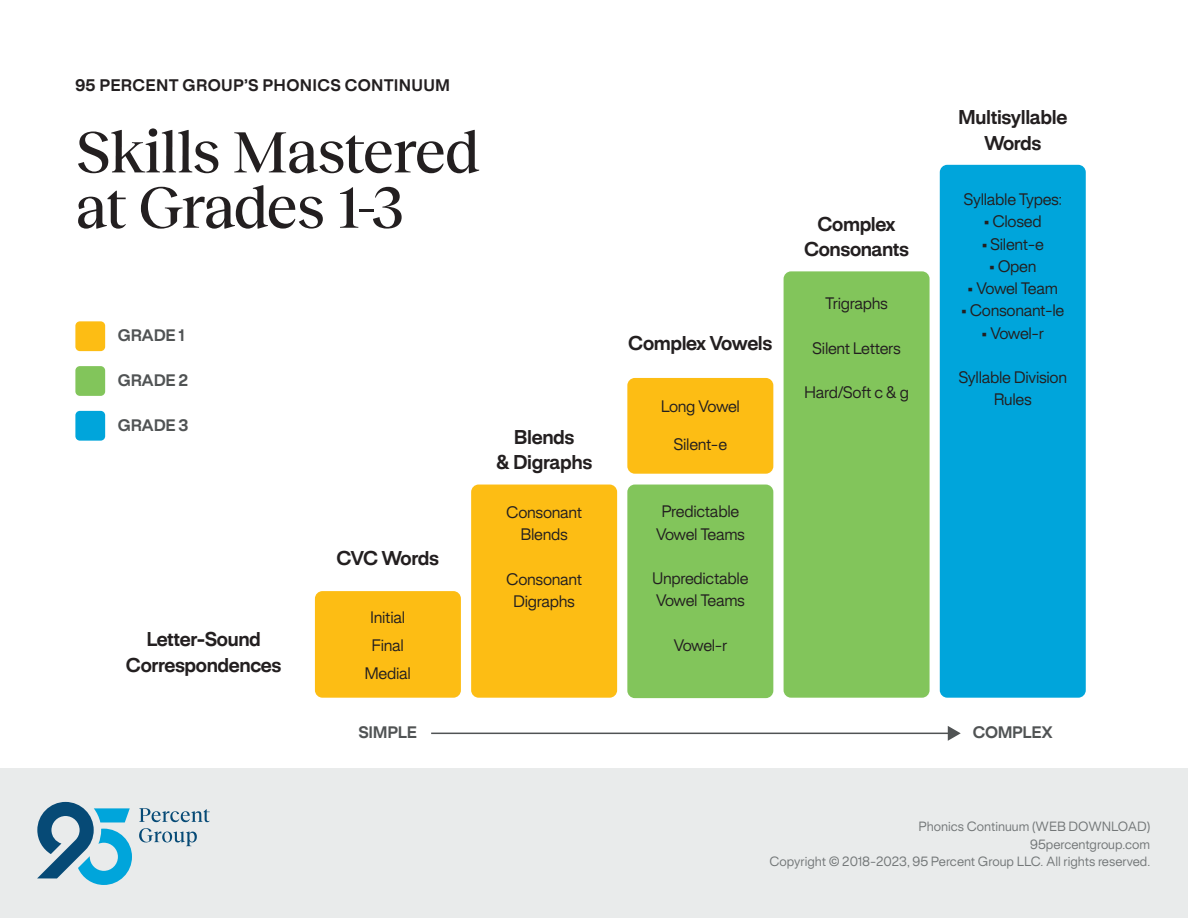
<style>
.page{position:relative;width:1188px;height:918px;background:#fff}
.page>*{position:absolute;margin:0;border:0;box-sizing:border-box;transform-origin:0 0}
.t1{font:500 60px/55.3px "Reckless Neue";letter-spacing:-.025em;color:#231f20}
.t2{font:700 17.85px/25.2px "Rules";letter-spacing:-.02em;color:#231f20;text-align:center}
.t3{font:700 17.85px "Rules";letter-spacing:-.045em;color:#231f20}
.t4{font:700 15px "Rules";letter-spacing:.02em;color:#231f20}
.t5{font:14.85px/22.2px "Rules";letter-spacing:-.02em;color:#231f20;text-align:center}
.t6{font:700 14.85px "Rules";letter-spacing:-.02em;color:#505354}
.t7{font:12px/17.4px "Rules";color:#737778;text-align:right}
</style>
<div class="page">
<div style="left:0;top:769px;width:1188px;height:149px;background:#e9ebeb"></div>
<div style="left:627px;top:378px;width:146px;height:96px;background:#fdbd14;border-radius:8px"></div>
<div style="left:627px;top:485px;width:146px;height:213px;background:#82c55b;border-radius:8px"></div>
<div style="left:471px;top:485px;width:146px;height:213px;background:#fdbd14;border-radius:8px"></div>
<div style="left:940px;top:165px;width:146px;height:533px;background:#00a5db;border-radius:8px"></div>
<div style="left:315px;top:591px;width:146px;height:107px;background:#fdbd14;border-radius:8px"></div>
<div style="left:784px;top:271px;width:146px;height:427px;background:#82c55b;border-radius:8px"></div>
<hr style="left:431px;top:733px;width:519px;height:1px;background:#505354">
<svg style="left:948px;top:726px;width:13px;height:15px"></svg>
<svg style="left:37px;top:802px;width:95px;height:83px"></svg>
<svg style="left:139px;top:808px;width:71px;height:14px"></svg>
<svg style="left:139px;top:828px;width:58px;height:18px"></svg>
<div style="left:75px;top:321px;width:30px;height:30px;background:#fdbd14;border-radius:5px"></div>
<div style="left:75px;top:366px;width:30px;height:30px;background:#82c55b;border-radius:5px"></div>
<div style="left:75px;top:411px;width:30px;height:30px;background:#00a5db;border-radius:5px"></div>
<p class="t4" style="left:75px;top:72px;width:376px">95 PERCENT GROUP’S PHONICS CONTINUUM</p>
<h1 class="t1" style="left:75px;top:120px;width:405px">Skills Mastered at Grades 1-3</h1>
<p class="t6" style="left:118px;top:322px;width:68px">GRADE 1</p>
<p class="t6" style="left:118px;top:367px;width:72px">GRADE 2</p>
<p class="t6" style="left:118px;top:412px;width:72px">GRADE 3</p>
<p class="t2" style="left:126px;top:625px;width:157px">Letter-Sound<br>Correspondences</p>
<p class="t3" style="left:336px;top:542px;width:104px">CVC Words</p>
<p class="t5" style="left:365px;top:601px;width:48px;line-height:28.2px">Initial<br>Final<br>Medial</p>
<p class="t2" style="left:496px;top:423px;width:98px">Blends<br>&amp; Digraphs</p>
<p class="t5" style="left:506px;top:499px;width:78px">Consonant<br>Blends</p>
<p class="t5" style="left:506px;top:566px;width:78px">Consonant<br>Digraphs</p>
<p class="t2" style="left:628px;top:329px;width:146px">Complex Vowels</p>
<p class="t5" style="left:661px;top:393px;width:81px">Long Vowel</p>
<p class="t5" style="left:674px;top:431px;width:55px">Silent-e</p>
<p class="t5" style="left:656px;top:499px;width:91px">Predictable<br>Vowel Teams</p>
<p class="t5" style="left:652px;top:565px;width:98px;text-align:left">Unpredictable<br>Vowel Teams</p>
<p class="t5" style="left:673px;top:632px;width:55px">Vowel-r</p>
<p class="t2" style="left:804px;top:210px;width:107px">Complex<br>Consonants</p>
<p class="t5" style="left:825px;top:291px;width:64px">Trigraphs</p>
<p class="t5" style="left:812px;top:335px;width:90px">Silent Letters</p>
<p class="t5" style="left:804px;top:380px;width:106px">Hard/Soft c &amp; g</p>
<p class="t2" style="left:958px;top:103px;width:111px">Multisyllable<br>Words</p>
<p class="t5" style="left:964px;top:186px;width:100px">Syllable Types:</p>
<p class="t5" style="left:984px;top:209px;width:59px">• Closed</p>
<p class="t5" style="left:982px;top:231px;width:64px">• Silent-e</p>
<p class="t5" style="left:989px;top:253px;width:49px">• Open</p>
<p class="t5" style="left:968px;top:275px;width:92px">• Vowel Team</p>
<p class="t5" style="left:961px;top:298px;width:105px">• Consonant-le</p>
<p class="t5" style="left:982px;top:320px;width:64px">• Vowel-r</p>
<p class="t5" style="left:959px;top:364px;width:110px">Syllable Division<br>Rules</p>
<p class="t6" style="left:359px;top:720px;width:60px">SIMPLE</p>
<p class="t6" style="left:973px;top:720px;width:82px">COMPLEX</p>
<p class="t7" style="left:770px;top:816px;width:382px">Phonics Continuum (WEB DOWNLOAD)<br>95percentgroup.com<br>Copyright © 2018-2023, 95 Percent Group LLC. All rights reserved.</p>
</div>
